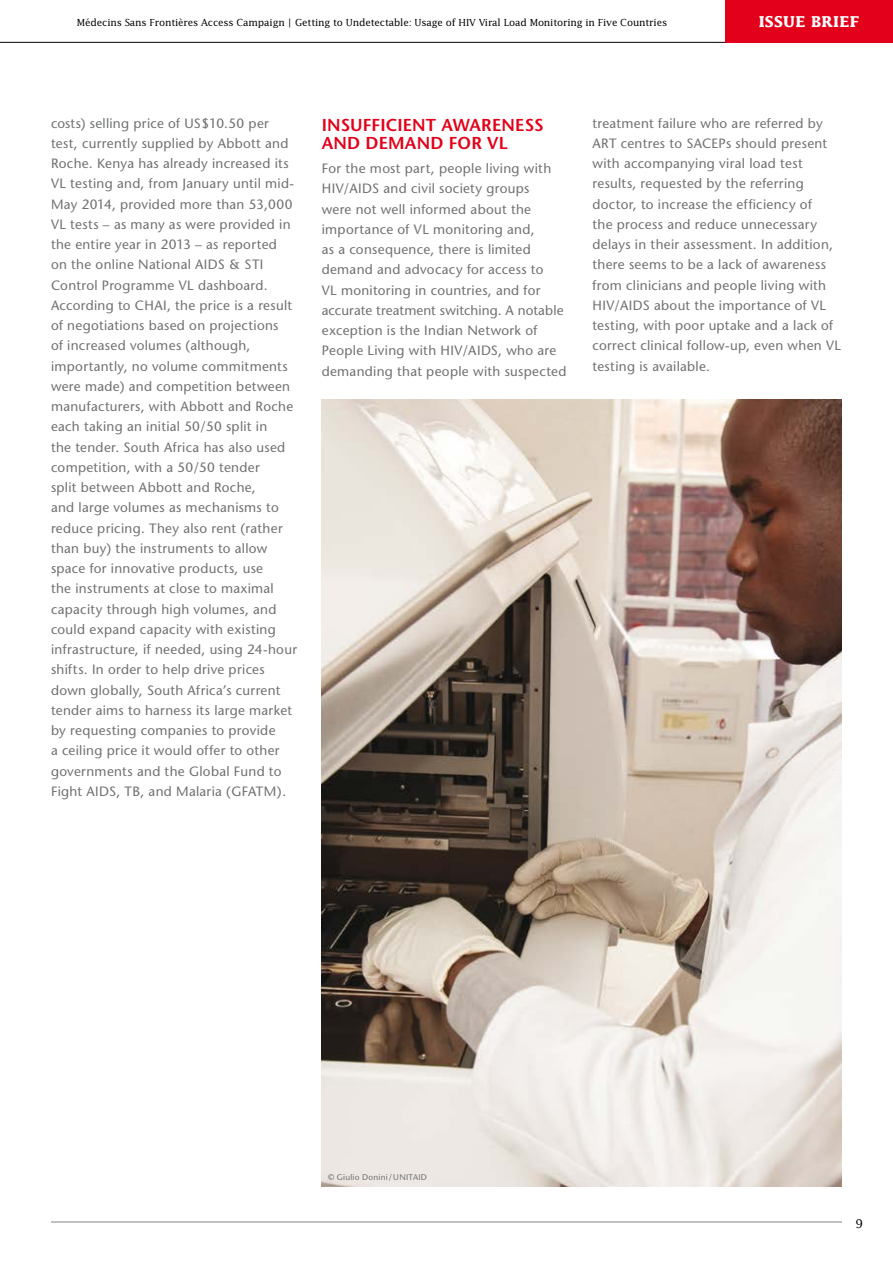
<style>
.page{position:relative;width:893px;height:1263px;background:#fff}
.page>*{position:absolute;margin:0;border:0;box-sizing:border-box;transform-origin:0 0}
.t1{font:600 17.25px/18px "Stone Sans";letter-spacing:.015em;color:#e2001a}
.t2{font:700 15px "Lucida";letter-spacing:.02em;color:#fff}
.t3{font:13.5px/20.2px "Stone Sans";letter-spacing:.02em;color:#707172}
.t4{font:12px "Lucida";color:#000}
.t5{font:9.75px "Lucida";letter-spacing:-.015em;color:#000}
.t6{font:8.25px "Stone Sans";letter-spacing:.03em;color:#707172}
</style>
<div class="page">
<img style="left:322px;top:400px;width:520px;height:786px">
<hr style="left:0;top:42px;width:893px;height:1px;background:#000">
<div style="left:725px;top:0;width:168px;height:43px;background:#e2001a"></div>
<p class="t5" style="left:77px;top:17px;width:592px">Médecins Sans Frontières Access Campaign | Getting to Undetectable: Usage of HIV Viral Load Monitoring in Five Countries</p>
<p class="t2" style="left:759px;top:13px;width:102px">ISSUE BRIEF</p>
<p class="t3" style="left:51px;top:113px;width:247px">costs) selling price of US$10.50 per test, currently supplied by Abbott and Roche. Kenya has already increased its VL testing and, from January until mid-May 2014, provided more than 53,000<br>VL tests – as many as were provided in the entire year in 2013 – as reported<br>on the online National AIDS &amp; STI Control Programme VL dashboard.<br>According to CHAI, the price is a result of negotiations based on projections<br>of increased volumes (although, importantly, no volume commitments were made) and competition between manufacturers, with Abbott and Roche each taking an initial 50/50 split in<br>the tender. South Africa has also used competition, with a 50/50 tender<br>split between Abbott and Roche,<br>and large volumes as mechanisms to reduce pricing. They also rent (rather than buy) the instruments to allow space for innovative products, use<br>the instruments at close to maximal capacity through high volumes, and could expand capacity with existing infrastructure, if needed, using 24-hour shifts. In order to help drive prices down globally, South Africa’s current tender aims to harness its large market by requesting companies to provide<br>a ceiling price it would offer to other governments and the Global Fund to Fight AIDS, TB, and Malaria (GFATM).</p>
<p class="t1" style="left:322px;top:115px;width:213px">I NSUFFICIENT AWARENESS<br>AND DEMAND FOR VL</p>
<p class="t3" style="left:322px;top:158px;width:246px">For the most part, people living with HIV/AIDS and civil society groups<br>were not well informed about the importance of VL monitoring and,<br>as a consequence, there is limited demand and advocacy for access to<br>VL monitoring in countries, and for accurate treatment switching. A notable exception is the Indian Network of People Living with HIV/AIDS, who are demanding that people with suspected</p>
<p class="t3" style="left:592px;top:113px;width:250px">treatment failure who are referred by ART centres to SACEPs should present with accompanying viral load test results, requested by the referring doctor, to increase the efficiency of<br>the process and reduce unnecessary delays in their assessment. In addition, there seems to be a lack of awareness from clinicians and people living with HIV/AIDS about the importance of VL testing, with poor uptake and a lack of correct clinical follow-up, even when VL testing is available.</p>
<p class="t6" style="left:328px;top:1172px;width:100px">© Giulio Donini/UNITAID</p>
<p class="t4" style="left:856px;top:1216px;width:9px">9</p>
</div>
